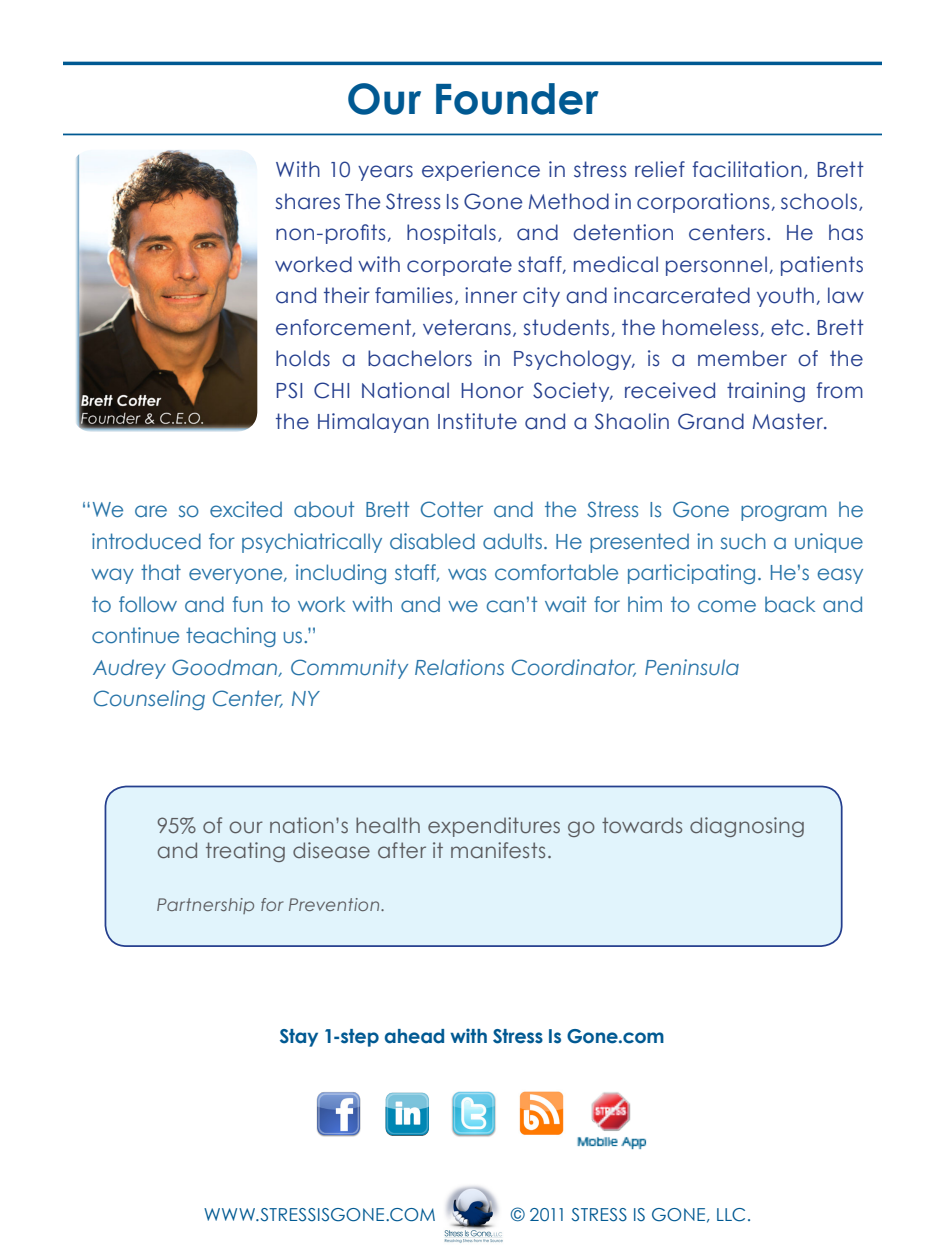
<style>
.page{position:relative;width:945px;height:1260px;background:#fff}
.page>*{position:absolute;margin:0;border:0;box-sizing:border-box;transform-origin:0 0}
.t1{font:700 42px "Century Gothic";color:#005992}
.t2{font:21px/31.5px "Century Gothic";letter-spacing:.025em;color:#253f8e;text-align:justify}
.t3{font:21px/31.5px "Century Gothic";letter-spacing:-.01em;color:#2874a8;text-align:justify}
.t4{font:21px/25.2px "Century Gothic";letter-spacing:.015em;color:#5a5a5d}
.t5{font:italic 21px/31.5px "Century Gothic";color:#2874a8}
.t6{font:700 19.25px "Century Gothic";letter-spacing:-.005em;color:#005992}
.t7{font:17.85px "Century Gothic";letter-spacing:.015em;color:#005992}
.t8{font:italic 17.5px "Century Gothic";letter-spacing:.02em;color:#5a5a5d}
</style>
<div class="page">
<img style="left:444px;top:1185px;width:59px;height:59px">
<img style="left:451px;top:1091px;width:45px;height:46px">
<img style="left:519px;top:1091px;width:45px;height:44px">
<img style="left:385px;top:1092px;width:44px;height:44px">
<img style="left:316px;top:1092px;width:45px;height:45px">
<img style="left:577px;top:1092px;width:70px;height:58px">
<div style="left:105px;top:787px;width:737px;height:159px;background:#e1f4fc;border-radius:21px"></div>
<div style="left:105px;top:786px;width:738px;height:161px;border:2px solid #253f8e;border-radius:21px"></div>
<hr style="left:63px;top:62px;width:819px;height:3px;background:#005992">
<hr style="left:63px;top:134px;width:819px;height:1px;background:#005992">
<img style="left:75px;top:150px;width:182px;height:282px">
<p class="t1" style="left:346px;top:73px;width:254px">Our Founder</p>
<p class="t2" style="left:275px;top:153px;width:590px">With 10 years experience in stress relief facilitation, Brett shares The Stress Is Gone Method in corporations, schools, non-profits, hospitals, and detention centers. He has worked with corporate staff, medical personnel, patients and their families, inner city and incarcerated youth, law enforcement, veterans, students, the homeless, etc. Brett holds a bachelors in Psychology, is a member of the PSI CHI National Honor Society, received training from the Himalayan Institute and a Shaolin Grand Master.</p>
<p class="t3" style="left:92px;top:494px;width:774px;text-indent:-11px">“We are so excited about Brett Cotter and the Stress Is Gone program he introduced for psychiatrically disabled adults. He presented in such a unique way that everyone, including staff, was comfortable participating. He’s easy to follow and fun to work with and we can’t wait for him to come back and continue teaching us.”</p>
<p class="t5" style="left:93px;top:651px;width:648px">Audrey Goodman, Community Relations Coordinator, Peninsula<br>Counseling Center, NY</p>
<p class="t4" style="left:157px;top:812px;width:650px">95% of our nation’s health expenditures go towards diagnosing and treating disease after it manifests.</p>
<p class="t8" style="left:157px;top:894px;width:231px">Partnership for Prevention.</p>
<p class="t6" style="left:279px;top:1024px;width:387px">Stay 1-step ahead with Stress Is Gone.com</p>
<p class="t7" style="left:204px;top:1203px;width:234px">WWW.STRESSISGONE.COM</p>
<p class="t7" style="left:511px;top:1203px;width:242px">© 2011 STRESS IS GONE, LLC.</p>
</div>
